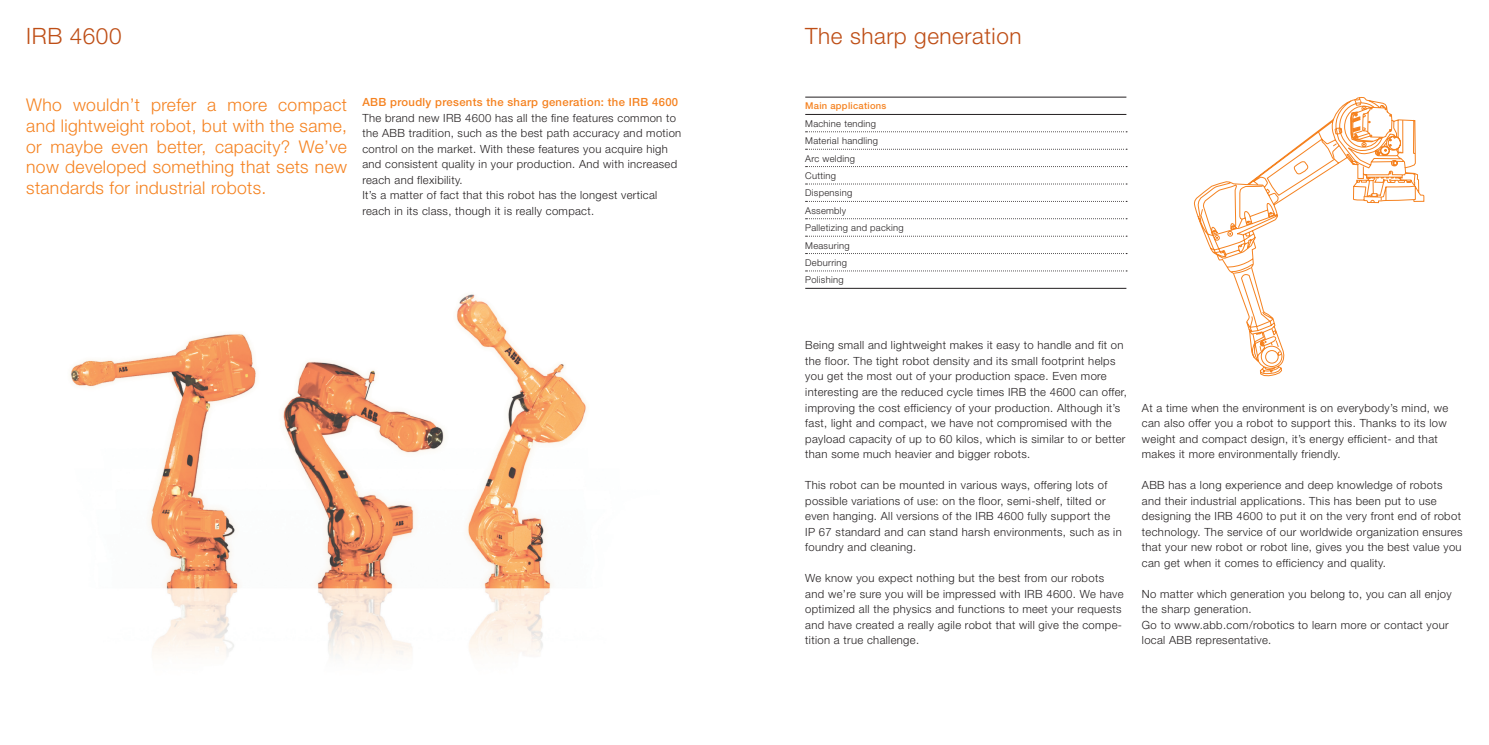
<style>
.page{position:relative;width:1489px;height:745px;background:#fff}
.page>*{position:absolute;margin:0;border:0;box-sizing:border-box;transform-origin:0 0}
.ABB_O_Sub-W{font:300 22.5px "Helvetica Neue";letter-spacing:.025em;color:#be4e16}
.t1{font:300 17.5px/20.6px "Helvetica Neue";letter-spacing:.02em;color:#f58220;text-align:justify}
.t2{font:300 11.25px/15.5px "Helvetica Neue";letter-spacing:.03em;color:#231f20}
.t3{font:500 11.25px "Helvetica Neue";letter-spacing:.03em;color:#f58220}
.t4{font:300 9.38px "Helvetica Neue";letter-spacing:.03em;color:#231f20}
.t5{font:500 9.38px "Helvetica Neue";letter-spacing:.03em;color:#f58220}
</style>
<div class="page">
<hr style="left:805px;top:97px;width:321px;height:1px;background:#231f20">
<hr style="left:805px;top:114px;width:321px;height:1px;background:#231f20">
<svg style="left:805px;top:131px;width:321px;height:1px"></svg>
<svg style="left:805px;top:149px;width:321px;height:1px"></svg>
<svg style="left:805px;top:166px;width:321px;height:1px"></svg>
<svg style="left:805px;top:183px;width:321px;height:1px"></svg>
<svg style="left:805px;top:201px;width:321px;height:1px"></svg>
<svg style="left:805px;top:218px;width:321px;height:1px"></svg>
<svg style="left:805px;top:236px;width:321px;height:1px"></svg>
<svg style="left:805px;top:253px;width:321px;height:1px"></svg>
<svg style="left:805px;top:270px;width:321px;height:1px"></svg>
<hr style="left:805px;top:288px;width:321px;height:1px;background:#231f20">
<svg style="left:1193px;top:97px;width:231px;height:280px"></svg>
<img style="left:70px;top:294px;width:517px;height:362px">
<p class="ABB_O_Sub-W" style="left:26px;top:22px;width:97px">IRB 4600</p>
<p class="ABB_O_Sub-W" style="left:805px;top:22px;width:218px">The sharp generation</p>
<p class="t1" style="left:26px;top:94px;width:322px">Who wouldn’t prefer a more compact and lightweight robot, but with the same, or maybe even better, capacity? We’ve now developed something that sets new standards for industrial robots.</p>
<p class="t3" style="left:362px;top:95px;width:317px">ABB proudly presents the sharp generation: the IRB 4600</p>
<p class="t2" style="left:362px;top:110px;width:320px">The brand new IRB 4600 has all the fine features common to the ABB tradition, such as the best path accuracy and motion control on the market. With these features you acquire high and consistent quality in your production. And with increased reach and flexibility.</p>
<p class="t2" style="left:362px;top:187px;width:296px">It’s a matter of fact that this robot has the longest vertical reach in its class, though it is really compact.</p>
<p class="t5" style="left:805px;top:100px;width:83px">Main applications</p>
<p class="t4" style="left:805px;top:118px;width:72px">Machine tending</p>
<p class="t4" style="left:805px;top:135px;width:74px">Material handling</p>
<p class="t4" style="left:805px;top:152px;width:51px">Arc welding</p>
<p class="t4" style="left:805px;top:170px;width:32px">Cutting</p>
<p class="t4" style="left:805px;top:187px;width:48px">Dispensing</p>
<p class="t4" style="left:805px;top:204px;width:43px">Assembly</p>
<p class="t4" style="left:805px;top:222px;width:100px">Palletizing and packing</p>
<p class="t4" style="left:805px;top:239px;width:46px">Measuring</p>
<p class="t4" style="left:805px;top:257px;width:43px">Deburring</p>
<p class="t4" style="left:805px;top:274px;width:40px">Polishing</p>
<p class="t2" style="left:805px;top:337px;width:323px">Being small and lightweight makes it easy to handle and fit on the floor. The tight robot density and its small footprint helps you get the most out of your production space. Even more interesting are the reduced cycle times IRB the 4600 can offer, improving the cost efficiency of your production. Although it’s fast, light and compact, we have not compromised with the payload capacity of up to 60 kilos, which is similar to or better than some much heavier and bigger robots.</p>
<p class="t2" style="left:805px;top:477px;width:318px">This robot can be mounted in various ways, offering lots of possible variations of use: on the floor, semi-shelf, tilted or even hanging. All versions of the IRB 4600 fully support the IP 67 standard and can stand harsh environments, such as in foundry and cleaning.</p>
<p class="t2" style="left:805px;top:570px;width:320px">We know you expect nothing but the best from our robots and we’re sure you will be impressed with IRB 4600. We have optimized all the physics and functions to meet your requests and have created a really agile robot that will give the compe&shy;tition a true challenge.</p>
<p class="t2" style="left:1141px;top:399px;width:308px">At a time when the environment is on everybody’s mind, we can also offer you a robot to support this. Thanks to its low weight and compact design, it’s energy efficient- and that makes it more environmentally friendly.</p>
<p class="t2" style="left:1141px;top:477px;width:322px">ABB has a long experience and deep knowledge of robots and their industrial applications. This has been put to use designing the IRB 4600 to put it on the very front end of robot technology. The service of our worldwide organization ensures that your new robot or robot line, gives you the best value you can get when it comes to efficiency and quality.</p>
<p class="t2" style="left:1141px;top:585px;width:311px">No matter which generation you belong to, you can all enjoy the sharp generation.</p>
<p class="t2" style="left:1141px;top:616px;width:308px">Go to www.abb.com/robotics to learn more or contact your local ABB representative.</p>
</div>
